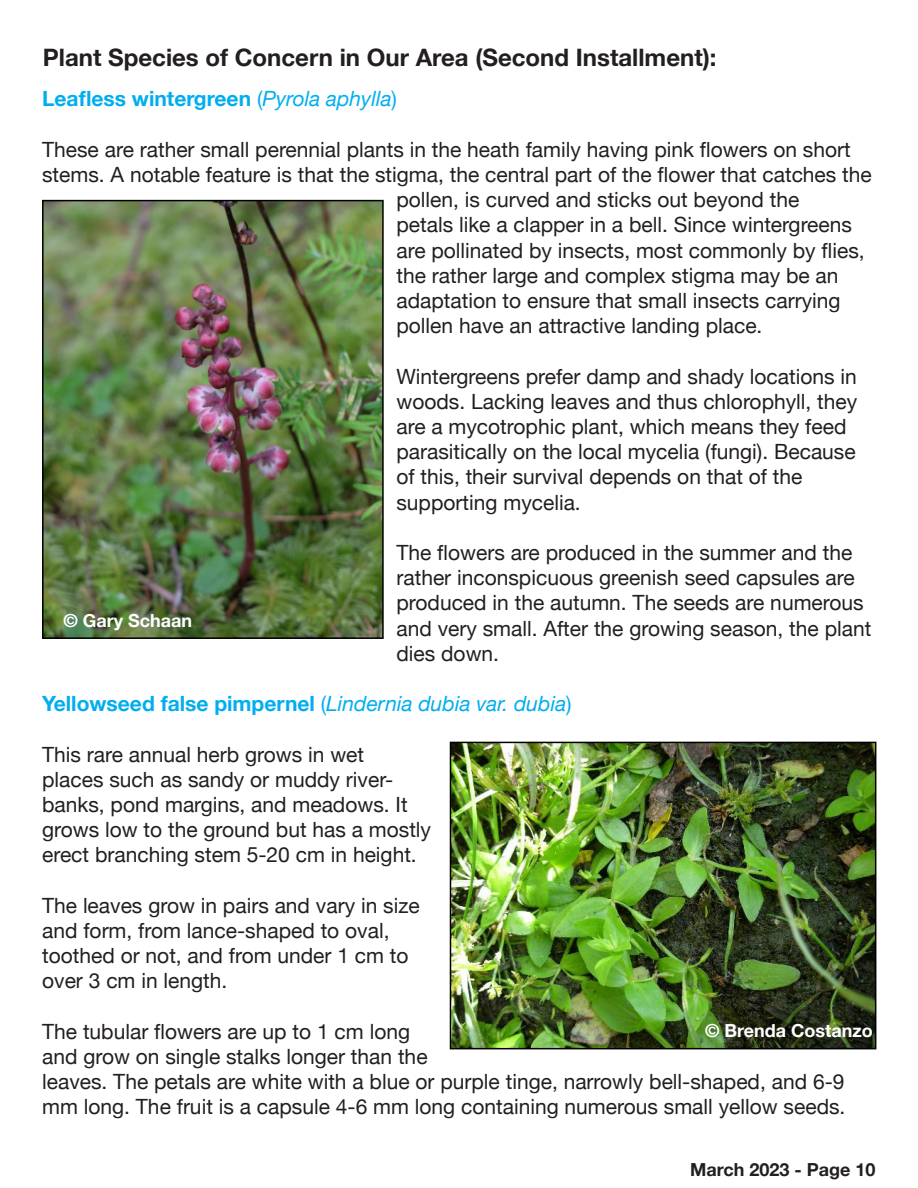
<style>
.page{position:relative;width:918px;height:1188px;background:#fff}
.page>*{position:absolute;margin:0;border:0;box-sizing:border-box;transform-origin:0 0}
.t1{font:700 24px "Helvetica Neue";color:#231f20}
.t2{font:21px/25.2px "Helvetica Neue";color:#231f20}
.t3{font:700 21px "Helvetica Neue";color:#00aeef}
.t4{font:700 18px "Helvetica Neue";color:#fff}
.t5{font:700 18px "Helvetica Neue";color:#231f20}
.s1{font-weight:400}
.s2{font-weight:400;font-style:italic}
</style>
<div class="page">
<img style="left:45px;top:203px;width:336px;height:433px">
<div style="left:42px;top:200px;width:342px;height:439px;border:2px solid #000"></div>
<img style="left:453px;top:745px;width:420px;height:301px">
<div style="left:450px;top:742px;width:426px;height:307px;border:2px solid #000"></div>
<p class="t1" style="left:43px;top:39px;width:675px">Plant Species of Concern in Our Area (Second Installment):</p>
<p class="t3" style="left:42px;top:83px;width:356px">Leafless wintergreen <span class="s1">(</span><span class="s2">Pyrola aphylla</span><span class="s1">)</span></p>
<p class="t2" style="left:42px;top:138px;width:810px">These are rather small perennial plants in the heath family having pink flowers on short</p>
<p class="t2" style="left:42px;top:163px;width:831px">stems. A notable feature is that the stigma, the central part of the flower that catches the</p>
<p class="t2" style="left:396px;top:188px;width:405px">pollen, is curved and sticks out beyond the</p>
<p class="t2" style="left:396px;top:214px;width:457px">petals like a clapper in a bell. Since wintergreens</p>
<p class="t2" style="left:396px;top:239px;width:470px">are pollinated by insects, most commonly by flies,</p>
<p class="t2" style="left:396px;top:264px;width:444px">the rather large and complex stigma may be an</p>
<p class="t2" style="left:396px;top:289px;width:446px">adaptation to ensure that small insects carrying</p>
<p class="t2" style="left:396px;top:314px;width:368px">pollen have an attractive landing place.</p>
<p class="t2" style="left:396px;top:365px;width:462px">Wintergreens prefer damp and shady locations in woods. Lacking leaves and thus chlorophyll, they are a mycotrophic plant, which means they feed parasitically on the local mycelia (fungi). Because of this, their survival depends on that of the supporting mycelia.</p>
<p class="t2" style="left:396px;top:541px;width:476px">The flowers are produced in the summer and the rather inconspicuous greenish seed capsules are produced in the autumn. The seeds are numerous and very small. After the growing season, the plant dies down.</p>
<p class="t3" style="left:42px;top:687px;width:531px">Yellowseed false pimpernel <span class="s1">(</span><span class="s2">Lindernia dubia var. dubia</span><span class="s1">)</span></p>
<p class="t2" style="left:42px;top:743px;width:390px">This rare annual herb grows in wet<br>places such as sandy or muddy river&shy;banks, pond margins, and meadows. It grows low to the ground but has a mostly erect branching stem 5-20 cm in height.</p>
<p class="t2" style="left:42px;top:894px;width:379px">The leaves grow in pairs and vary in size and form, from lance-shaped to oval, toothed or not, and from under 1 cm to over 3 cm in length.</p>
<p class="t2" style="left:42px;top:1020px;width:805px">The tubular flowers are up to 1 cm long<br>and grow on single stalks longer than the<br>leaves. The petals are white with a blue or purple tinge, narrowly bell-shaped, and 6-9 mm long. The fruit is a capsule 4-6 mm long containing numerous small yellow seeds.</p>
<p class="t4" style="left:63px;top:606px;width:130px">© Gary Schaan</p>
<p class="t4" style="left:705px;top:1017px;width:169px">© Brenda Costanzo</p>
<p class="t5" style="left:690px;top:1155px;width:187px">March 2023 - Page 10</p>
</div>
